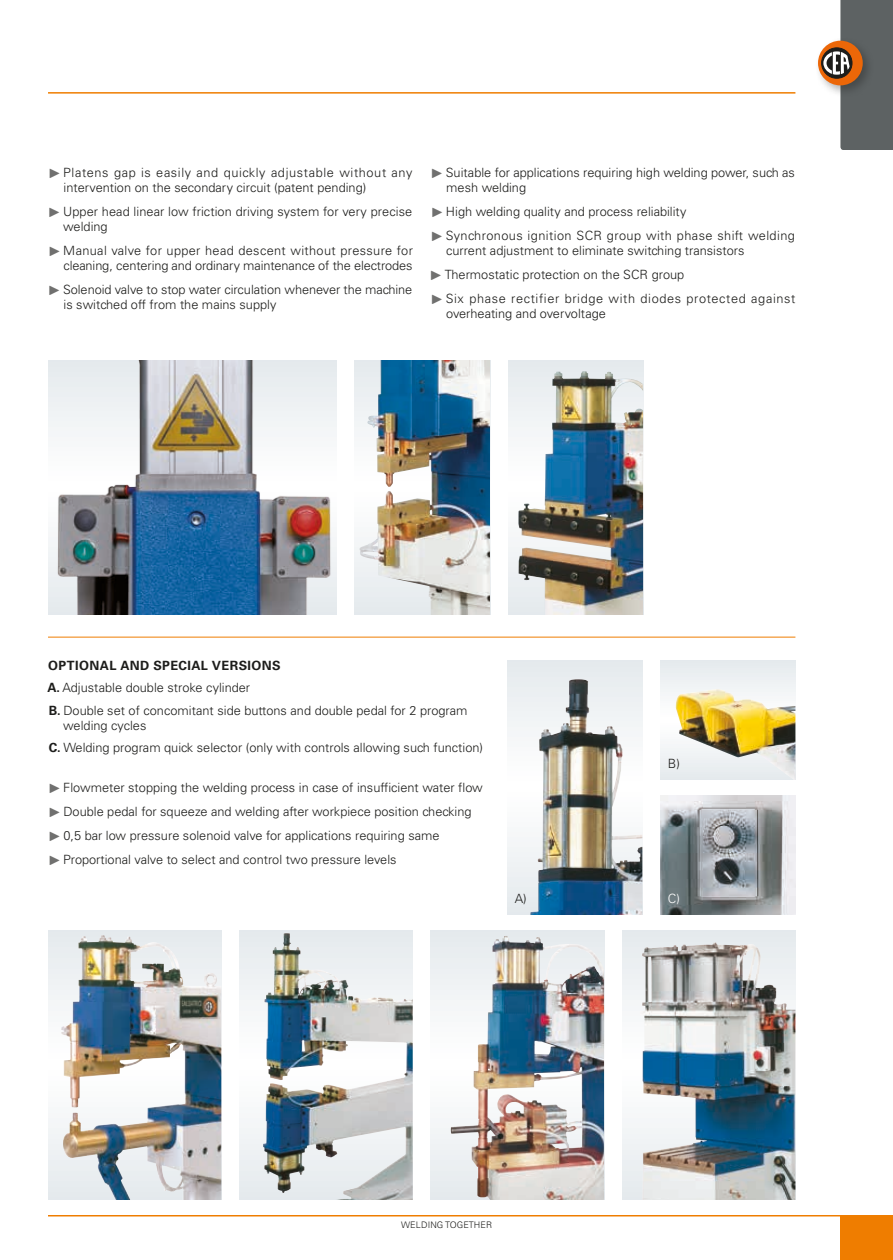
<style>
.page{position:relative;width:893px;height:1260px;background:#fff}
.page>*{position:absolute;margin:0;border:0;box-sizing:border-box;transform-origin:0 0}
.t1{font:300 12.75px/24px "Univers";color:#1d1d1b}
.t2{font:300 12.75px/15px "Univers";letter-spacing:.035em;color:#1d1d1b}
.t3{font:300 12.75px/24px "Univers";letter-spacing:.02em;color:#1d1d1b}
.t4{font:300 12.75px "Univers";color:#fff}
.t5{font:300 9px "Univers";letter-spacing:.015em;color:#1d1d1b}
.s1{font-family:"Carta";font-weight:400;font-size:9px;color:#70706f}
.s2{font-weight:700}
</style>
<div class="page">
<img style="left:660px;top:795px;width:135px;height:120px">
<hr style="left:48px;top:92px;width:747px;height:2px;background:#ef7d00">
<div style="left:814px;top:37px;width:61px;height:61px;background:#1d1d1b;opacity:.35"></div>
<svg style="left:818px;top:41px;width:44px;height:44px"></svg>
<div style="left:821px;top:48px;width:31px;height:30px;border:1px solid #1d1d1b;border-radius:50%"></div>
<svg style="left:823px;top:0;width:69px;height:150px"></svg>
<div style="left:660px;top:660px;width:135px;height:120px;background:linear-gradient(to bottom,#f3f5f7,#f2f4f6)"></div>
<img style="left:675px;top:689px;width:120px;height:91px">
<div style="left:507px;top:660px;width:135px;height:255px;background:linear-gradient(to bottom,#f2f5f6,#f2f4f6)"></div>
<img style="left:530px;top:679px;width:112px;height:236px">
<div style="left:48px;top:930px;width:173px;height:270px;background:linear-gradient(to bottom,#f2f5f6,#f2f4f6)"></div>
<img style="left:60px;top:935px;width:161px;height:265px">
<svg style="left:239px;top:930px;width:173px;height:270px"></svg>
<img style="left:263px;top:933px;width:142px;height:267px">
<div style="left:430px;top:930px;width:174px;height:270px;background:linear-gradient(to bottom,#f2f5f6,#f2f4f6)"></div>
<img style="left:450px;top:936px;width:154px;height:264px">
<div style="left:622px;top:930px;width:173px;height:270px;background:linear-gradient(to bottom,#f2f5f6,#f2f4f6)"></div>
<img style="left:640px;top:942px;width:155px;height:258px">
<div style="left:355px;top:360px;width:135px;height:255px;background:linear-gradient(to bottom,#f2f5f6,#f2f4f6)"></div>
<img style="left:359px;top:360px;width:131px;height:255px">
<img style="left:49px;top:360px;width:288px;height:255px">
<div style="left:508px;top:360px;width:135px;height:255px;background:linear-gradient(to bottom,#f2f5f6,#f2f4f6)"></div>
<img style="left:518px;top:371px;width:125px;height:244px">
<hr style="left:48px;top:637px;width:747px;height:1px;background:#ef7d00">
<div style="left:840px;top:1216px;width:52px;height:44px;background:#ef7d00"></div>
<hr style="left:48px;top:1215px;width:792px;height:1px;background:#ef7d00">
<hr style="left:840px;top:1215px;width:52px;height:1px;background:#ef7d00">
<p class="t2" style="left:64px;top:165px;width:350px;text-indent:-14px"><span class="s1">¼</span> Platens gap is easily and quickly adjustable without any intervention on the secondary circuit (patent pending)</p>
<p class="t1" style="left:63px;top:204px;width:350px;line-height:15px;text-indent:-14px"><span class="s1">¼</span> Upper head linear low friction driving system for very precise welding</p>
<p class="t1" style="left:50px;top:243px;width:365px;line-height:15px;text-align:right"><span class="s1">¼</span> Manual valve for upper head descent without pressure for cleaning, centering and ordinary maintenance of the electrodes</p>
<p class="t1" style="left:64px;top:282px;width:350px;line-height:15px;text-indent:-14px"><span class="s1">¼</span> Solenoid valve to stop water circulation whenever the machine is switched off from the mains supply</p>
<p class="t1" style="left:446px;top:165px;width:350px;line-height:15px;text-indent:-14px"><span class="s1">¼</span> Suitable for applications requiring high welding power, such as mesh welding</p>
<p class="t3" style="left:432px;top:199px;width:364px"><span class="s1">¼</span> High welding quality and process reliability<br><span class="s1">¼</span> Synchronous ignition SCR group with phase shift welding</p>
<p class="t1" style="left:431px;top:238px;width:366px;text-indent:15px">current adjustment to eliminate switching transistors<br><span class="s1">¼</span> Thermostatic protection on the SCR group<br><span class="s1">¼</span> Six phase rectifier bridge with diodes protected against</p>
<p class="t1" style="left:446px;top:301px;width:161px">overheating and overvoltage</p>
<p class="t1" style="left:47px;top:654px;width:421px;line-height:22.5px"><span class="s2">OPTIONAL AND SPECIAL VERSIONS<br>A.</span> Adjustable double stroke cylinder<br><span class="s2">B.</span> Double set of concomitant side buttons and double pedal for 2 program</p>
<p class="t1" style="left:49px;top:714px;width:436px;line-height:22.5px;text-indent:15px">welding cycles<br><span class="s2">C.</span> Welding program quick selector (only with controls allowing such function)</p>
<p class="t1" style="left:50px;top:775px;width:434px"><span class="s1">¼</span> Flowmeter stopping the welding process in case of insufficient water flow <span class="s1">¼</span> Double pedal for squeeze and welding after workpiece position checking <span class="s1">¼</span> 0,5 bar low pressure solenoid valve for applications requiring same<br><span class="s1">¼</span> Proportional valve to select and control two pressure levels</p>
<p class="t1" style="left:668px;top:751px;width:14px">B)</p>
<p class="t1" style="left:514px;top:886px;width:14px">A)</p>
<p class="t4" style="left:668px;top:891px;width:14px">C)</p>
<p class="t5" style="left:401px;top:1220px;width:92px">WELDING TOGETHER</p>
</div>
